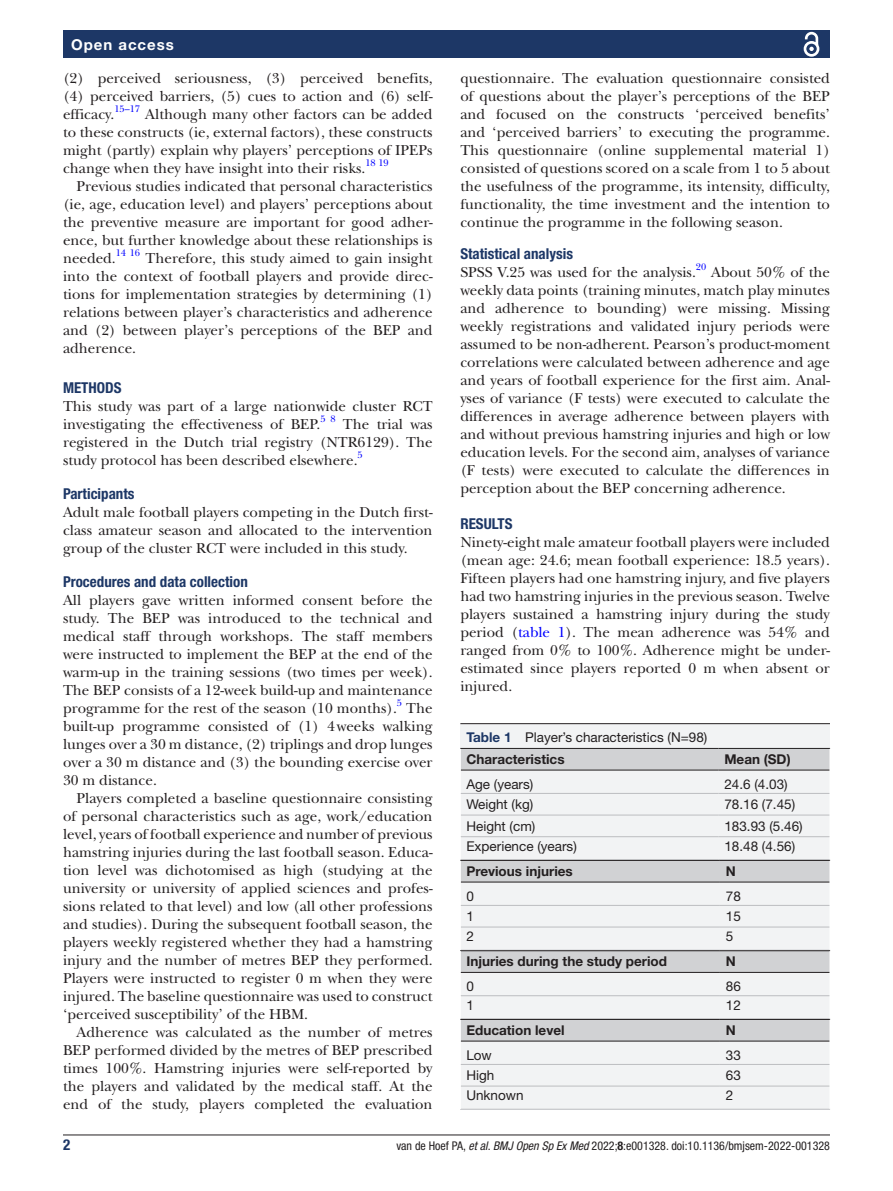
<style>
.page{position:relative;width:893px;height:1191px;background:#fff}
.page>*{position:absolute;margin:0;border:0;box-sizing:border-box;transform-origin:0 0}
.t1{font:15px/18px "New Baskerville";color:#231f20;text-align:justify}
.t2{font:700 condensed 15px "Helvetica Neue LT Std";color:#1d3766}
.t3{font:700 15px "Helvetica Neue LT Std";letter-spacing:.065em;color:#fff}
.t4{font:13.5px/22px "Helvetica Neue LT Std";color:#231f20}
.t5{font:700 13.5px "Helvetica Neue LT Std";color:#231f20}
.t6{font:condensed 12px "Helvetica Neue LT Std";color:#231f20}
.t7{font:9.9px "New Baskerville";color:#00f}
.s1{color:#00f}
.s2{font-weight:700;color:#1d3766}
.s3{font-weight:700}
.s4{font-style:italic}
</style>
<div class="page">
<hr style="left:63px;top:1134px;width:767px;height:1px;background:#231f20">
<div style="left:63px;top:31px;width:767px;height:27px;background:#1d3766"></div>
<svg style="left:803px;top:31px;width:17px;height:26px"></svg>
<div style="left:460px;top:724px;width:370px;height:385px;background:#f2f3f4"></div>
<hr style="left:460px;top:723px;width:370px;height:1px;background:#231f20">
<hr style="left:460px;top:1109px;width:260px;height:1px;background:#bcbdc0">
<hr style="left:720px;top:1109px;width:110px;height:1px;background:#bcbdc0">
<svg style="left:460px;top:748px;width:371px;height:361px"></svg>
<p class="t3" style="left:71px;top:35px;width:104px">Open access</p>
<p class="t1" style="left:63px;top:69px;width:371px">(2) perceived seriousness, (3) perceived benefits, (4) perceived barriers, (5) cues to action and (6) self&shy;efficacy.</p>
<p class="t7" style="left:114px;top:103px;width:27px">15–17</p>
<p class="t1" style="left:63px;top:105px;width:371px;text-indent:82px">Although many other factors can be added to these constructs (ie, external factors), these constructs might (partly) explain why players’ perceptions of IPEPs change when they have insight into their risks.</p>
<p class="t7" style="left:365px;top:157px;width:25px">18 19</p>
<p class="t1" style="left:63px;top:177px;width:371px;text-indent:14px">Previous studies indicated that personal characteristics (ie, age, education level) and players’ perceptions about the preventive measure are important for good adher&shy;ence, but further knowledge about these relationships is needed.</p>
<p class="t7" style="left:116px;top:247px;width:26px">14 16</p>
<p class="t1" style="left:63px;top:249px;width:371px;text-indent:83px">Therefore, this study aimed to gain insight into the context of football players and provide direc&shy;tions for implementation strategies by determining (1) relations between player’s characteristics and adherence and (2) between player’s perceptions of the BEP and adherence.</p>
<p class="t2" style="left:63px;top:378px;width:60px">METHODS</p>
<p class="t1" style="left:63px;top:397px;width:371px">This study was part of a large nationwide cluster RCT investigating the effectiveness of BEP.</p>
<p class="t7" style="left:320px;top:413px;width:17px">5 8</p>
<p class="t1" style="left:63px;top:415px;width:371px;text-indent:280px">The trial was registered in the Dutch trial registry (NTR6129). The study protocol has been described elsewhere.</p>
<p class="t7" style="left:358px;top:449px;width:7px">5</p>
<p class="t2" style="left:63px;top:484px;width:73px">Participants</p>
<p class="t1" style="left:63px;top:503px;width:371px">Adult male football players competing in the Dutch first&shy;class amateur season and allocated to the intervention group of the cluster RCT were included in this study.</p>
<p class="t2" style="left:63px;top:573px;width:186px">Procedures and data collection</p>
<p class="t1" style="left:63px;top:591px;width:371px">All players gave written informed consent before the study. The BEP was introduced to the technical and medical staff through workshops. The staff members were instructed to implement the BEP at the end of the warm-up in the training sessions (two times per week).<br>The BEP consists of a 12-week build-up and maintenance programme for the rest of the season (10 months).</p>
<p class="t7" style="left:397px;top:697px;width:7px">5</p>
<p class="t1" style="left:63px;top:699px;width:371px;text-indent:343px">The built-up programme consisted of (1) 4weeks walking lunges over a 30 m distance, (2) triplings and drop lunges over a 30 m distance and (3) the bounding exercise over 30 m distance.</p>
<p class="t1" style="left:63px;top:789px;width:371px;text-indent:14px">Players completed a baseline questionnaire consisting of personal characteristics such as age, work/education level, years of football experience and number of previous hamstring injuries during the last football season. Educa&shy;tion level was dichotomised as high (studying at the university or university of applied sciences and profes&shy;sions related to that level) and low (all other professions and studies). During the subsequent football season, the players weekly registered whether they had a hamstring injury and the number of metres BEP they performed.<br>Players were instructed to register 0 m when they were injured. The baseline questionnaire was used to construct ‘perceived susceptibility’ of the HBM.</p>
<p class="t1" style="left:63px;top:1023px;width:371px;text-indent:14px">Adherence was calculated as the number of metres BEP performed divided by the metres of BEP prescribed times 100%. Hamstring injuries were self-reported by the players and validated by the medical staff. At the end of the study, players completed the evaluation</p>
<p class="t1" style="left:460px;top:69px;width:371px">questionnaire. The evaluation questionnaire consisted of questions about the player’s perceptions of the BEP and focused on the constructs ‘perceived benefits’ and ‘perceived barriers’ to executing the programme.<br>This questionnaire (online supplemental material 1) consisted of questions scored on a scale from 1 to 5 about the usefulness of the programme, its intensity, difficulty, functionality, the time investment and the intention to continue the programme in the following season.</p>
<p class="t2" style="left:460px;top:244px;width:114px">Statistical analysis</p>
<p class="t1" style="left:460px;top:263px;width:237px">SPSS V.25 was used for the analysis.</p>
<p class="t7" style="left:696px;top:261px;width:12px">20</p>
<p class="t1" style="left:460px;top:263px;width:371px;text-indent:251px">About 50% of the weekly data points (training minutes, match play minutes and adherence to bounding) were missing. Missing weekly registrations and validated injury periods were assumed to be non-adherent. Pearson’s product-moment correlations were calculated between adherence and age and years of football experience for the first aim. Anal&shy;yses of variance (F tests) were executed to calculate the differences in average adherence between players with and without previous hamstring injuries and high or low education levels. For the second aim, analyses of variance (F tests) were executed to calculate the differences in perception about the BEP concerning adherence.</p>
<p class="t2" style="left:460px;top:514px;width:54px">RESULTS</p>
<p class="t1" style="left:460px;top:533px;width:371px">Ninety-eight male amateur football players were included (mean age: 24.6; mean football experience: 18.5 years).<br>Fifteen players had one hamstring injury, and five players had two hamstring injuries in the previous season. Twelve players sustained a hamstring injury during the study period (<span class="s1">table 1</span>). The mean adherence was 54% and ranged from 0% to 100%. Adherence might be under&shy;estimated since players reported 0 m when absent or injured.</p>
<p class="t4" style="left:466px;top:726px;width:243px"><span class="s2">Table 1</span> Player’s characteristics (N=98)<br><span class="s3">Characteristics</span></p>
<p class="t5" style="left:724px;top:751px;width:68px">Mean (SD)</p>
<p class="t4" style="left:466px;top:773px;width:68px">Age (years)</p>
<p class="t4" style="left:724px;top:773px;width:65px">24.6 (4.03)</p>
<p class="t4" style="left:466px;top:793px;width:68px">Weight (kg)</p>
<p class="t4" style="left:724px;top:793px;width:72px">78.16 (7.45)</p>
<p class="t4" style="left:466px;top:814px;width:71px">Height (cm)</p>
<p class="t4" style="left:724px;top:814px;width:80px">183.93 (5.46)</p>
<p class="t4" style="left:466px;top:835px;width:112px">Experience (years)</p>
<p class="t4" style="left:724px;top:835px;width:72px">18.48 (4.56)</p>
<p class="t5" style="left:466px;top:863px;width:108px">Previous injuries</p>
<p class="t5" style="left:726px;top:863px;width:12px">N</p>
<p class="t4" style="left:466px;top:885px;width:9px">0</p>
<p class="t4" style="left:726px;top:885px;width:17px">78</p>
<p class="t4" style="left:466px;top:905px;width:9px">1</p>
<p class="t4" style="left:726px;top:905px;width:17px">15</p>
<p class="t4" style="left:466px;top:925px;width:9px">2</p>
<p class="t4" style="left:726px;top:925px;width:9px">5</p>
<p class="t5" style="left:466px;top:953px;width:202px">Injuries during the study period</p>
<p class="t5" style="left:726px;top:953px;width:12px">N</p>
<p class="t4" style="left:466px;top:975px;width:9px">0</p>
<p class="t4" style="left:726px;top:975px;width:17px">86</p>
<p class="t4" style="left:466px;top:994px;width:9px">1</p>
<p class="t4" style="left:726px;top:994px;width:17px">12</p>
<p class="t5" style="left:466px;top:1022px;width:100px">Education level</p>
<p class="t5" style="left:726px;top:1022px;width:12px">N</p>
<p class="t4" style="left:466px;top:1044px;width:27px">Low</p>
<p class="t4" style="left:726px;top:1044px;width:17px">33</p>
<p class="t4" style="left:466px;top:1064px;width:29px">High</p>
<p class="t4" style="left:726px;top:1064px;width:17px">63</p>
<p class="t4" style="left:466px;top:1084px;width:59px">Unknown</p>
<p class="t4" style="left:726px;top:1084px;width:9px">2</p>
<p class="t2" style="left:63px;top:1135px;width:9px">2</p>
<p class="t6" style="left:396px;top:1138px;width:435px">van de Hoef PA, <span class="s4">et al</span>. <span class="s4">BMJ Open Sp Ex Med</span> 2022;<span class="s3">8</span>:e001328. doi:10.1136/bmjsem-2022-001328</p>
</div>
